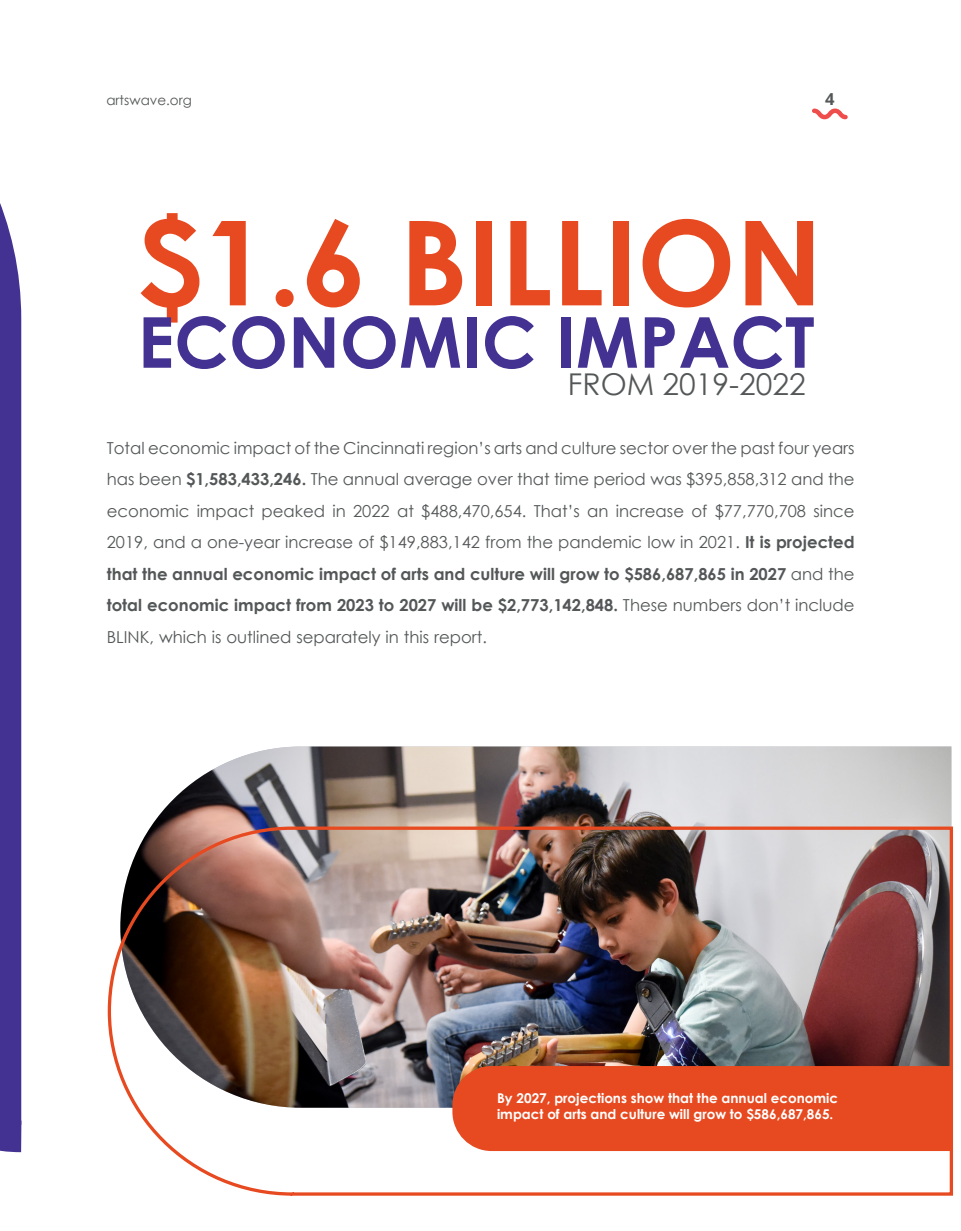
<style>
.page{position:relative;width:961px;height:1231px;background:#fff}
.page>*{position:absolute;margin:0;border:0;box-sizing:border-box;transform-origin:0 0}
.t1{font:700 117.45px "Century Gothic";color:#e74a20}
.t2{font:700 70.2px "Century Gothic";color:#443293}
.Headline{font:30px "Century Gothic";color:#545758}
.Body_Text{font:16.5px/31.5px "Century Gothic";color:#545758;text-align:justify}
.t3{font:700 16.5px "Open Sans";color:#545758}
.t4{font:700 13.5px/16.2px "Century Gothic";color:#fff}
.t5{font:13.5px "Century Gothic";color:#545758}
.s1{font-weight:700}
</style>
<div class="page">
<svg style="left:0;top:203px;width:22px;height:950px;background:#51419a"></svg>
<svg style="left:812px;top:108px;width:36px;height:12px"></svg>
<img style="left:152px;top:746px;width:799px;height:79px">
<img style="left:107px;top:825px;width:846px;height:371px">
<p class="t5" style="left:106px;top:91px;width:87px">artswave.org</p>
<p class="t3" style="left:825px;top:87px;width:11px">4</p>
<p class="t1" style="left:137px;top:173px;width:687px">$1.6 BILLION</p>
<p class="t2" style="left:138px;top:289px;width:678px">ECONOMIC IMPACT</p>
<p class="Headline" style="left:568px;top:363px;width:239px">FROM 2019-2022</p>
<p class="Body_Text" style="left:107px;top:432px;width:749px">Total economic impact of the Cincinnati region’s arts and culture sector over the past four years has been <span class="s1">$1,583,433,246.</span> The annual average over that time period was $395,858,312 and the economic impact peaked in 2022 at $488,470,654. That’s an increase of $77,770,708 since 2019, and a one-year increase of $149,883,142 from the pandemic low in 2021. <span class="s1">It is projected that the annual economic impact of arts and culture will grow to $586,687,865 in 2027</span> and the <span class="s1">total economic impact from 2023 to 2027 will be $2,773,142,848.</span> These numbers don’t include BLINK, which is outlined separately in this report.</p>
<p class="t4" style="left:497px;top:1089px;width:342px">By 2027, projections show that the annual economic impact of arts and culture will grow to $586,687,865.</p>
</div>
